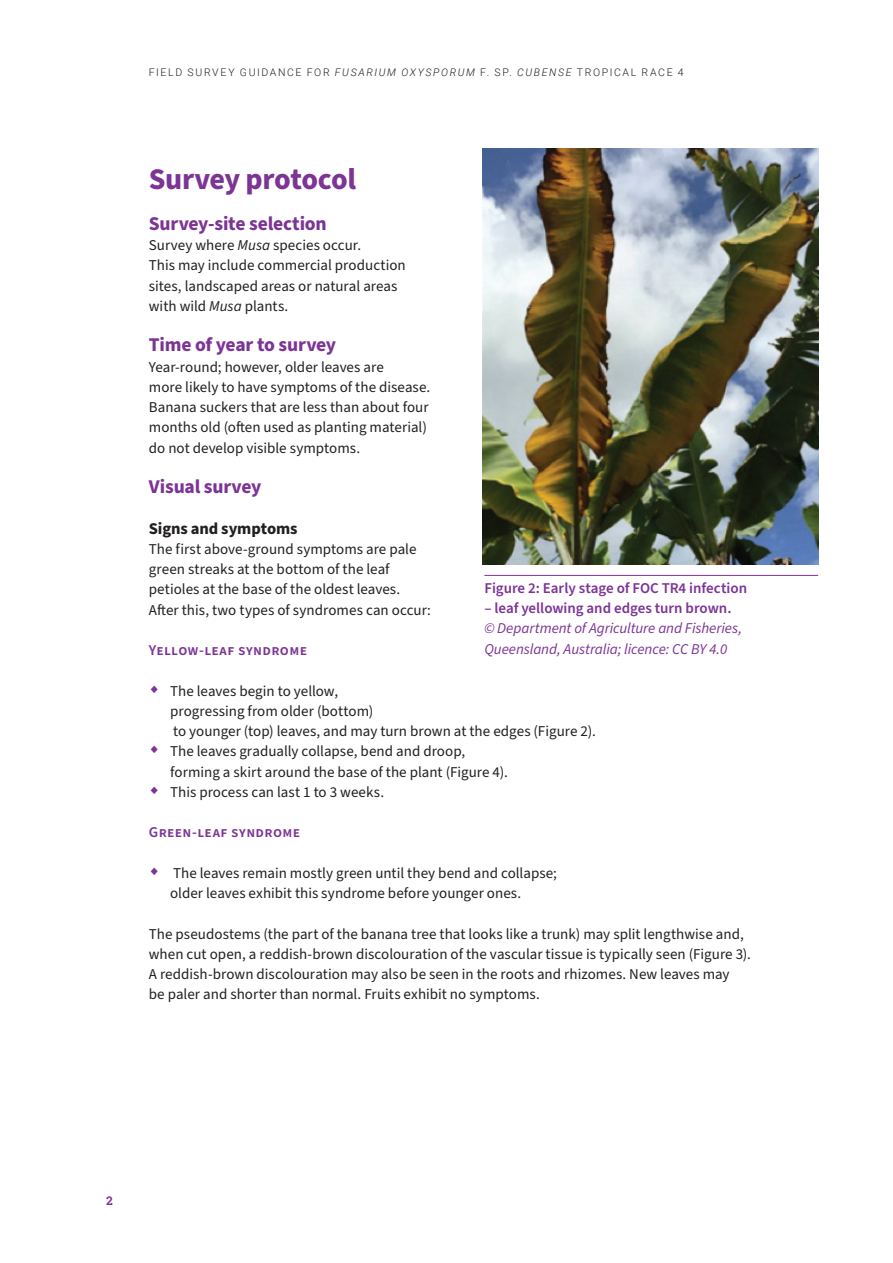
<style>
.page{position:relative;width:893px;height:1263px;background:#fff}
.page>*{position:absolute;margin:0;border:0;box-sizing:border-box;transform-origin:0 0}
.t1{font:700 30px "Source Sans Pro";letter-spacing:-.015em;color:#7c3495}
.t2{font:700 19.5px "Source Sans Pro";letter-spacing:-.01em;color:#7c3495}
.t3{font:700 16.5px "Source Sans Pro";letter-spacing:-.005em;color:#231f20}
.t4{font:15px/20.2px "Source Sans Pro";color:#231f20}
.t5{font:italic 15px/20.2px "Source Sans Pro";letter-spacing:-.005em;color:#7c3495}
.t6{font:600 15px "Source Sans Pro";letter-spacing:.02em;color:#7c3495}
.t7{font:600 15px "Source Sans Pro";color:#7c3495}
.t8{font:600 15px "Source Sans Pro";letter-spacing:-.005em;color:#7c3495}
.t9{font:700 12px "Roboto Slab";color:#7c3495}
.t10{font:300 10.5px "Roboto";letter-spacing:.15em;color:#231f20}
.s1{font-style:italic}
</style>
<div class="page">
<hr style="left:484px;top:575px;width:334px;height:1px;background:#7c3495">
<img style="left:483px;top:149px;width:335px;height:416px">
<p class="t10" style="left:149px;top:65px;width:536px">FIELD SURVEY GUIDANCE FOR <span class="s1">FUSARIUM OXYSPORUM</span> F. SP. <span class="s1">CUBENSE</span> TROPICAL RACE 4</p>
<h1 class="t1" style="left:149px;top:159px;width:209px">Survey protocol</h1>
<h2 class="t2" style="left:149px;top:210px;width:179px">Survey-site selection</h2>
<p class="t4" style="left:149px;top:235px;width:258px">Survey where <span class="s1">Musa</span> species occur.<br>This may include commercial production sites, landscaped areas or natural areas with wild <span class="s1">Musa</span> plants.</p>
<h2 class="t2" style="left:149px;top:332px;width:189px">Time of year to survey</h2>
<p class="t4" style="left:149px;top:357px;width:281px">Year-round; however, older leaves are<br>more likely to have symptoms of the disease.<br>Banana suckers that are less than about four months old (often used as planting material) do not develop visible symptoms.</p>
<h2 class="t2" style="left:149px;top:473px;width:114px">Visual survey</h2>
<p class="t3" style="left:149px;top:517px;width:150px">Signs and symptoms</p>
<p class="t4" style="left:149px;top:539px;width:284px">The first above-ground symptoms are pale green streaks at the bottom of the leaf petioles at the base of the oldest leaves.<br>After this, two types of syndromes can occur:</p>
<p class="t6" style="left:149px;top:640px;width:160px">Yellow-leaf syndrome</p>
<p class="t4" style="left:170px;top:681px;width:425px">The leaves begin to yellow,<br>progressing from older (bottom)<br>to younger (top) leaves, and may turn brown at the edges (Figure 2).<br>The leaves gradually collapse, bend and droop,<br>forming a skirt around the base of the plant (Figure 4).<br>This process can last 1 to 3 weeks.</p>
<p class="t6" style="left:149px;top:822px;width:153px">Green-leaf syndrome</p>
<p class="t4" style="left:170px;top:863px;width:388px">The leaves remain mostly green until they bend and collapse; older leaves exhibit this syndrome before younger ones.</p>
<p class="t4" style="left:149px;top:924px;width:602px">The pseudostems (the part of the banana tree that looks like a trunk) may split lengthwise and, when cut open, a reddish-brown discolouration of the vascular tissue is typically seen (Figure 3).<br>A reddish-brown discolouration may also be seen in the roots and rhizomes. New leaves may be paler and shorter than normal. Fruits exhibit no symptoms.</p>
<p class="t7" style="left:484px;top:578px;width:264px">Figure 2: Early stage of FOC TR4 infection</p>
<p class="t8" style="left:484px;top:598px;width:249px">– leaf yellowing and edges turn brown.</p>
<p class="t5" style="left:484px;top:619px;width:259px">© Department of Agriculture and Fisheries,<br>Queensland, Australia; licence: CC BY 4.0</p>
<p class="t9" style="left:106px;top:1193px;width:8px">2</p>
</div>
